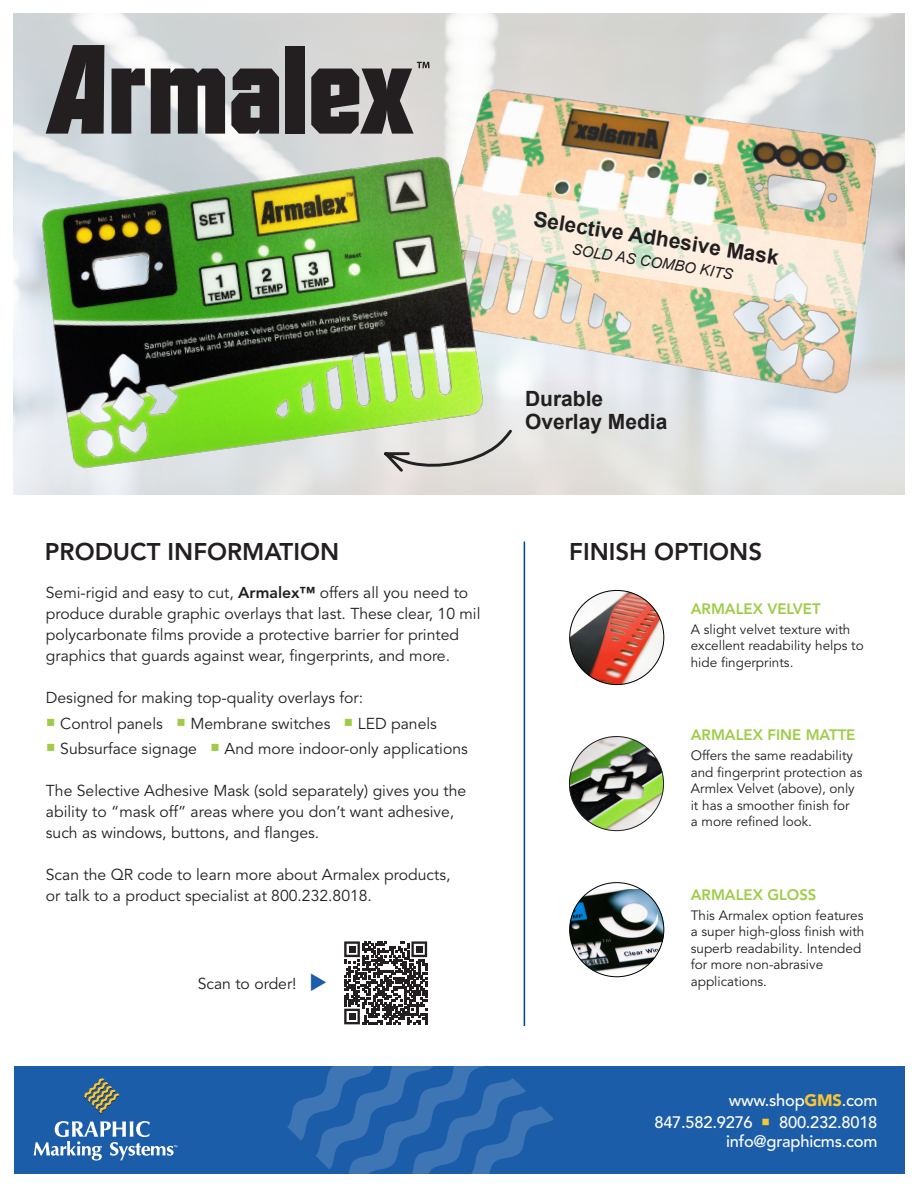
<style>
.page{position:relative;width:918px;height:1188px;background:#fff}
.page>*{position:absolute;margin:0;border:0;box-sizing:border-box;transform-origin:0 0}
.Heading_In_text{font:800 24px "Avenir LT Pro";color:#231f20}
.Body_Text{font:700 21px/23.2px "Arial";color:#231f20}
.t1{font:500 16.5px "Avenir LT Pro";letter-spacing:-.015em;color:#fff}
.Body_Text-2{font:15.75px/21px "Avenir LT Pro";color:#231f20}
.InBox_Head{font:800 15px "Avenir LT Pro";color:#9ecc46}
.Body_Text-3{font:italic 15px "Arial";color:#231f20}
.BODY{font:13.5px/16.5px "Avenir LT Pro";color:#231f20}
.s1{font-weight:800}
.s2{color:#9ecc46}
.s3{font-weight:900;color:#fac631}
.s4{color:#fac631}
</style>
<div class="page">
<img style="left:570px;top:590px;width:94px;height:95px;border-radius:47px">
<img style="left:570px;top:889px;width:94px;height:86px">
<img style="left:569px;top:736px;width:95px;height:95px;border-radius:47px">
<div style="left:14px;top:1066px;width:891px;height:108px;background:#1c5da9"></div>
<svg style="left:84px;top:1078px;width:36px;height:36px"></svg>
<svg style="left:34px;top:1121px;width:143px;height:40px"></svg>
<svg style="left:287px;top:1066px;width:267px;height:108px"></svg>
<hr style="left:524px;top:542px;width:1px;height:484px;background:#004389">
<svg style="left:344px;top:941px;width:83px;height:83px"></svg>
<div style="left:349px;top:946px;width:6px;height:7px;background:#231f20"></div>
<div style="left:416px;top:946px;width:7px;height:7px;background:#231f20"></div>
<div style="left:349px;top:1013px;width:6px;height:7px;background:#231f20"></div>
<svg style="left:46px;top:45px;width:58px;height:76px;background:#565556"></svg>
<svg style="left:112px;top:69px;width:33px;height:52px;background:#545355"></svg>
<svg style="left:151px;top:69px;width:74px;height:52px;background:#413e3f"></svg>
<svg style="left:231px;top:69px;width:48px;height:52px;background:#3c393a"></svg>
<div style="left:285px;top:46px;width:20px;height:88px;background:#231f20"></div>
<svg style="left:311px;top:62px;width:119px;height:59px;background:#5e5b5b"></svg>
<img style="left:394px;top:67px;width:495px;height:344px">
<svg style="left:513px;top:184px;width:353px;height:128px;background:#ece1cb"></svg>
<img style="left:13px;top:121px;width:500px;height:369px">
<svg style="left:382px;top:427px;width:133px;height:47px;background:#d4d2d0"></svg>
<p class="Heading_In_text" style="left:45px;top:537px;width:296px">PRODUCT INFORMATION</p>
<p class="Body_Text-2" style="left:46px;top:583px;width:436px">Semi-rigid and easy to cut, <span class="s1">Armalex™</span> offers all you need to produce durable graphic overlays that last. These clear, 10 mil</p>
<p class="Body_Text-2" style="left:46px;top:625px;width:415px">polycarbonate films provide a protective barrier for printed graphics that guards against wear, fingerprints, and more.</p>
<p class="Body_Text-2" style="left:46px;top:688px;width:319px">Designed for making top-quality overlays for:</p>
<p class="Body_Text-2" style="left:46px;top:713px;width:393px"><span class="s2">○</span> Control panels <span class="s2">○</span> Membrane switches <span class="s2">○</span> LED panels</p>
<p class="Body_Text-2" style="left:46px;top:739px;width:423px"><span class="s2">○</span> Subsurface signage <span class="s2">○</span> And more indoor-only applications</p>
<p class="Body_Text-2" style="left:46px;top:781px;width:422px">The Selective Adhesive Mask (sold separately) gives you the ability to “mask off” areas where you don’t want adhesive,</p>
<p class="Body_Text-2" style="left:46px;top:823px;width:275px">such as windows, buttons, and flanges.</p>
<p class="Body_Text-2" style="left:46px;top:865px;width:406px">Scan the QR code to learn more about Armalex products,</p>
<p class="Body_Text-2" style="left:46px;top:886px;width:328px">or talk to a product specialist at 800.232.8018.</p>
<p class="Body_Text-2" style="left:198px;top:973px;width:100px">Scan to order!</p>
<p class="Body_Text" style="left:536px;top:208px;width:249px;rotate:9deg">Selective Adhesive Mask</p>
<p class="Body_Text-3" style="left:574px;top:239px;width:164px;rotate:9deg">SOLD AS COMBO KITS</p>
<p class="Body_Text" style="left:525px;top:387px;width:144px">Durable<br>Overlay Media</p>
<p class="Heading_In_text" style="left:569px;top:538px;width:194px">FINISH OPTIONS</p>
<p class="InBox_Head" style="left:691px;top:600px;width:132px">ARMALEX VELVET</p>
<p class="BODY" style="left:691px;top:621px;width:174px">A slight velvet texture with excellent readability helps to hide fingerprints.</p>
<p class="InBox_Head" style="left:691px;top:726px;width:166px">ARMALEX FINE MATTE</p>
<p class="BODY" style="left:691px;top:748px;width:164px">Offers the same readability</p>
<p class="BODY" style="left:691px;top:764px;width:173px">and fingerprint protection as<br>Armlex Velvet (above), only</p>
<p class="BODY" style="left:691px;top:797px;width:160px">it has a smoother finish for</p>
<p class="BODY" style="left:691px;top:814px;width:123px">a more refined look.</p>
<p class="InBox_Head" style="left:691px;top:886px;width:127px">ARMALEX GLOSS</p>
<p class="BODY" style="left:691px;top:907px;width:175px">This Armalex option features a super high-gloss finish with superb readability. Intended for more non-abrasive applications.</p>
<p class="t1" style="left:729px;top:1091px;width:150px">www.shop<span class="s3">GMS</span>.com</p>
<p class="t1" style="left:654px;top:1113px;width:225px">847.582.9276 <span class="s4">○</span> 800.232.8018</p>
<p class="t1" style="left:726px;top:1131px;width:153px">info@graphicms.com</p>
</div>
